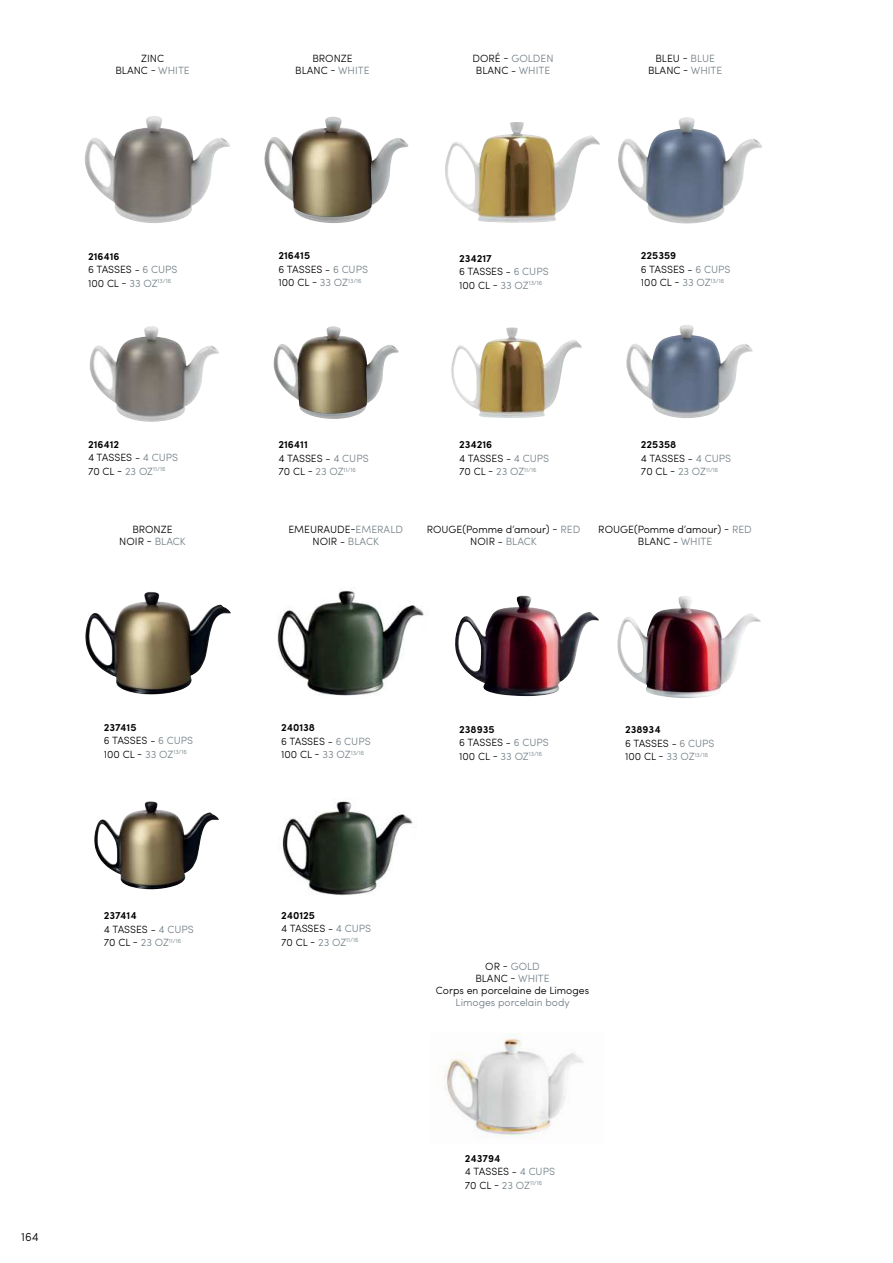
<style>
.page{position:relative;width:893px;height:1263px;background:#fff}
.page>*{position:absolute;margin:0;border:0;box-sizing:border-box;transform-origin:0 0}
.t1{font:300 12px "Sofia Pro";color:#000}
.t2{font:300 10.5px/13.5px "Sofia Pro";color:#000}
.t3{font:300 10.5px "Sofia Pro";color:#727f86}
.s1{color:#727f86}
.s2{font-weight:600}
.s3{color:#738086}
</style>
<div class="page">
<img style="left:84px;top:116px;width:146px;height:107px">
<img style="left:89px;top:326px;width:130px;height:96px">
<img style="left:277px;top:589px;width:147px;height:107px">
<img style="left:282px;top:801px;width:131px;height:95px">
<img style="left:618px;top:117px;width:144px;height:107px">
<img style="left:626px;top:325px;width:127px;height:93px">
<img style="left:445px;top:122px;width:155px;height:101px">
<img style="left:444px;top:1033px;width:139px;height:106px">
<img style="left:85px;top:592px;width:146px;height:102px">
<img style="left:94px;top:801px;width:125px;height:88px">
<img style="left:617px;top:596px;width:144px;height:102px">
<img style="left:455px;top:596px;width:144px;height:100px">
<img style="left:264px;top:117px;width:145px;height:106px">
<img style="left:292px;top:127px;width:81px;height:90px">
<img style="left:273px;top:326px;width:126px;height:93px">
<img style="left:297px;top:336px;width:71px;height:78px">
<img style="left:451px;top:327px;width:131px;height:91px">
<p class="t2" style="left:115px;top:53px;width:76px;line-height:12px;text-align:center">ZINC<br>BLANC - <span class="s1">WHITE</span></p>
<p class="t2" style="left:88px;top:250px;width:91px"><span class="s2">216416<br></span>6 TASSES - <span class="s1">6 CUPS<br></span>100 CL - <span class="s3">33 OZ</span><sup>13/16</sup></p>
<p class="t2" style="left:88px;top:437px;width:92px"><span class="s2">216412<br></span>4 TASSES - <span class="s1">4 CUPS<br></span>70 CL - <span class="s3">23 OZ</span><sup>11/16</sup></p>
<p class="t2" style="left:119px;top:524px;width:68px;line-height:12px;text-align:center">BRONZE<br>NOIR - <span class="s1">BLACK</span></p>
<p class="t2" style="left:104px;top:721px;width:91px"><span class="s2">237415<br></span>6 TASSES - <span class="s1">6 CUPS<br></span>100 CL - <span class="s3">33 OZ</span><sup>13/16</sup></p>
<p class="t2" style="left:104px;top:909px;width:92px"><span class="s2">237414<br></span>4 TASSES - <span class="s1">4 CUPS<br></span>70 CL - <span class="s3">23 OZ</span><sup>11/16</sup></p>
<p class="t1" style="left:21px;top:1231px;width:19px">164</p>
<p class="t2" style="left:295px;top:53px;width:76px;line-height:12px;text-align:center">BRONZE<br>BLANC - <span class="s1">WHITE</span></p>
<p class="t2" style="left:473px;top:53px;width:83px;line-height:12px;text-align:center">DORÉ - <span class="s1">GOLDEN<br></span>BLANC - <span class="s1">WHITE</span></p>
<p class="t2" style="left:648px;top:53px;width:76px;line-height:12px;text-align:center">BLEU - <span class="s1">BLUE<br></span>BLANC - <span class="s1">WHITE</span></p>
<p class="t2" style="left:278px;top:249px;width:91px"><span class="s2">216415<br></span>6 TASSES - <span class="s1">6 CUPS<br></span>100 CL - <span class="s3">33 OZ</span><sup>13/16</sup></p>
<p class="t2" style="left:459px;top:252px;width:91px"><span class="s2">234217<br></span>6 TASSES - <span class="s1">6 CUPS<br></span>100 CL - <span class="s3">33 OZ</span><sup>13/16</sup></p>
<p class="t2" style="left:641px;top:249px;width:91px"><span class="s2">225359<br></span>6 TASSES - <span class="s1">6 CUPS<br></span>100 CL - <span class="s3">33 OZ</span><sup>13/16</sup></p>
<p class="t2" style="left:278px;top:438px;width:92px"><span class="s2">216411<br></span>4 TASSES - <span class="s1">4 CUPS<br></span>70 CL - <span class="s3">23 OZ</span><sup>11/16</sup></p>
<p class="t2" style="left:288px;top:524px;width:116px;line-height:12px;text-align:center">EMEURAUDE-<span class="s3">EMERALD<br></span>NOIR - <span class="s1">BLACK</span></p>
<p class="t2" style="left:459px;top:438px;width:92px"><span class="s2">234216<br></span>4 TASSES - <span class="s1">4 CUPS<br></span>70 CL - <span class="s3">23 OZ</span><sup>11/16</sup></p>
<p class="t2" style="left:641px;top:438px;width:92px"><span class="s2">225358<br></span>4 TASSES - <span class="s1">4 CUPS<br></span>70 CL - <span class="s3">23 OZ</span><sup>11/16</sup></p>
<p class="t2" style="left:427px;top:524px;width:155px;line-height:12px;text-align:center">ROUGE(Pomme d’amour) - <span class="s3">RED<br></span>NOIR - <span class="s1">BLACK</span></p>
<p class="t2" style="left:598px;top:524px;width:155px;line-height:12px;text-align:center">ROUGE(Pomme d’amour) - <span class="s3">RED<br></span>BLANC - <span class="s1">WHITE</span></p>
<p class="t2" style="left:281px;top:721px;width:91px"><span class="s2">240138<br></span>6 TASSES - <span class="s1">6 CUPS<br></span>100 CL - <span class="s3">33 OZ</span><sup>13/16</sup></p>
<p class="t2" style="left:281px;top:909px;width:92px"><span class="s2">240125<br></span>4 TASSES - <span class="s1">4 CUPS<br></span>70 CL - <span class="s3">23 OZ</span><sup>11/16</sup></p>
<p class="t2" style="left:459px;top:723px;width:91px"><span class="s2">238935<br></span>6 TASSES - <span class="s1">6 CUPS<br></span>100 CL - <span class="s3">33 OZ</span><sup>13/16</sup></p>
<p class="t2" style="left:625px;top:723px;width:91px"><span class="s2">238934<br></span>6 TASSES - <span class="s1">6 CUPS<br></span>100 CL - <span class="s3">33 OZ</span><sup>13/16</sup></p>
<p class="t2" style="left:436px;top:961px;width:155px;line-height:12px;text-align:center">OR - <span class="s1">GOLD<br></span>BLANC - <span class="s1">WHITE<br></span>Corps en porcelaine de Limoges</p>
<p class="t3" style="left:456px;top:997px;width:116px">Limoges porcelain body</p>
<p class="t2" style="left:465px;top:1151px;width:92px"><span class="s2">243794<br></span>4 TASSES - <span class="s1">4 CUPS<br></span>70 CL - <span class="s3">23 OZ</span><sup>11/16</sup></p>
</div>
